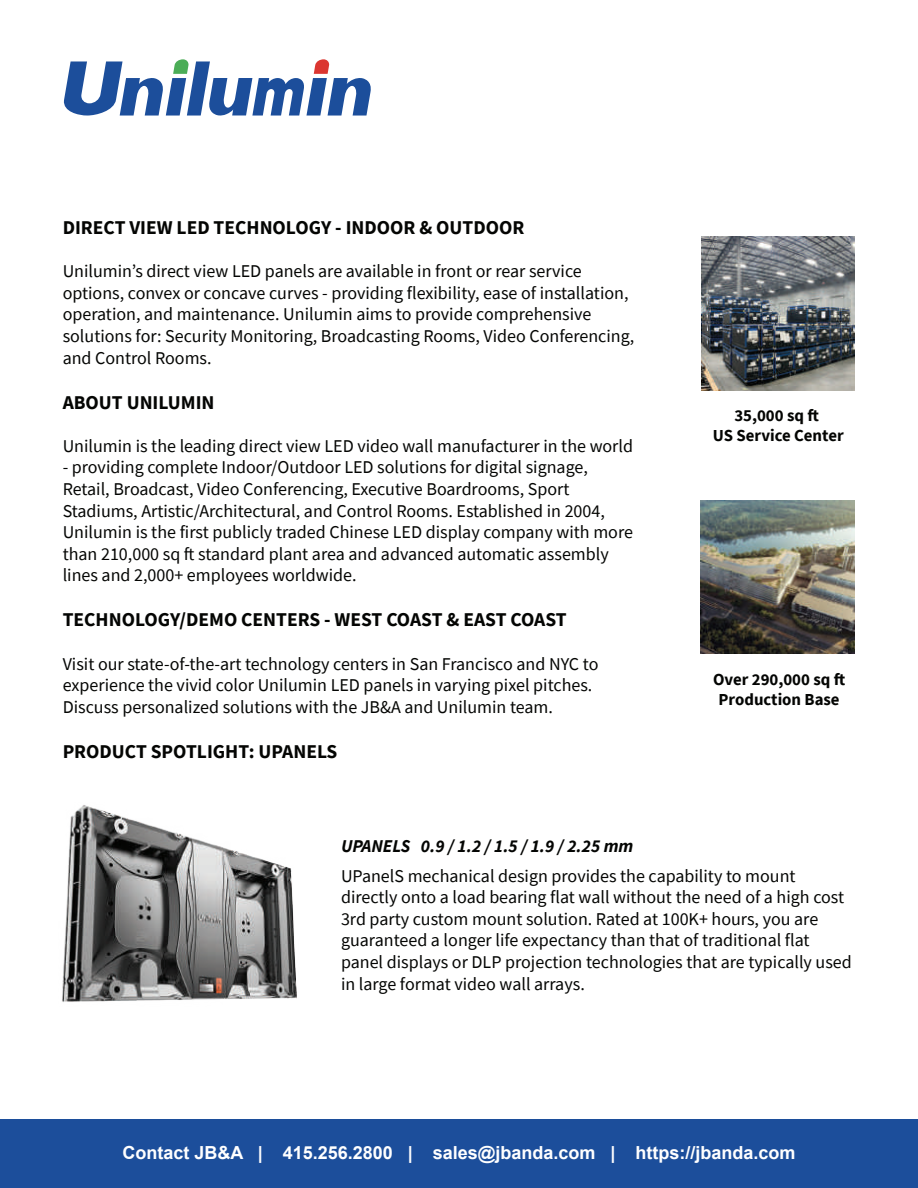
<style>
.page{position:relative;width:918px;height:1188px;background:#fff}
.page>*{position:absolute;margin:0;border:0;box-sizing:border-box;transform-origin:0 0}
.t1{font:700 19.5px "Source Sans Pro";color:#040503}
.t2{font:18px/21.6px "Source Sans Pro";color:#040503}
.t3{font:700 18px "Arial";color:#fff}
.t4{font:italic 700 18px "Source Sans Pro";color:#040503}
.t5{font:700 16.8px/20.1px "Source Sans Pro";color:#040503;text-align:center}
</style>
<div class="page">
<svg style="left:63px;top:59px;width:308px;height:57px"></svg>
<div style="left:0;top:1119px;width:918px;height:68px;background:#1c4e9b"></div>
<img style="left:701px;top:237px;width:154px;height:153px">
<img style="left:701px;top:500px;width:153px;height:154px">
<img style="left:62px;top:805px;width:235px;height:197px">
<p class="t1" style="left:63px;top:214px;width:463px">DIRECT VIEW LED TECHNOLOGY - INDOOR &amp; OUTDOOR</p>
<p class="t2" style="left:63px;top:260px;width:573px">Unilumin’s direct view LED panels are available in front or rear service options, convex or concave curves - providing flexibility, ease of installation, operation, and maintenance. Unilumin aims to provide comprehensive solutions for: Security Monitoring, Broadcasting Rooms, Video Conferencing, and Control Rooms.</p>
<p class="t1" style="left:63px;top:389px;width:153px">ABOUT UNILUMIN</p>
<p class="t2" style="left:63px;top:435px;width:572px">Unilumin is the leading direct view LED video wall manufacturer in the world</p>
<p class="t2" style="left:63px;top:457px;width:572px">- providing complete Indoor/Outdoor LED solutions for digital signage, Retail, Broadcast, Video Conferencing, Executive Boardrooms, Sport Stadiums, Artistic/Architectural, and Control Rooms. Established in 2004, Unilumin is the first publicly traded Chinese LED display company with more than 210,000 sq ft standard plant area and advanced automatic assembly lines and 2,000+ employees worldwide.</p>
<p class="t1" style="left:63px;top:607px;width:505px">TECHNOLOGY/DEMO CENTERS - WEST COAST &amp; EAST COAST</p>
<p class="t2" style="left:63px;top:653px;width:537px">Visit our state-of-the-art technology centers in San Francisco and NYC to experience the vivid color Unilumin LED panels in varying pixel pitches.<br>Discuss personalized solutions with the JB&amp;A and Unilumin team.</p>
<p class="t1" style="left:63px;top:738px;width:276px">PRODUCT SPOTLIGHT: UPANELS</p>
<p class="t5" style="left:713px;top:405px;width:132px">35,000 sq ft<br>US Service Center</p>
<p class="t5" style="left:713px;top:669px;width:134px">Over 290,000 sq ft<br>Production Base</p>
<p class="t4" style="left:341px;top:833px;width:294px">UPANELS 0.9 / 1.2 / 1.5 / 1.9 / 2.25 mm</p>
<p class="t2" style="left:341px;top:865px;width:512px">UPanelS mechanical design provides the capability to mount directly onto a load bearing flat wall without the need of a high cost 3rd party custom mount solution. Rated at 100K+ hours, you are guaranteed a longer life expectancy than that of traditional flat panel displays or DLP projection technologies that are typically used in large format video wall arrays.</p>
<p class="t3" style="left:122px;top:1141px;width:675px">Contact JB&amp;A | 415.256.2800 | sales@jbanda.com | https://jbanda.com</p>
</div>
